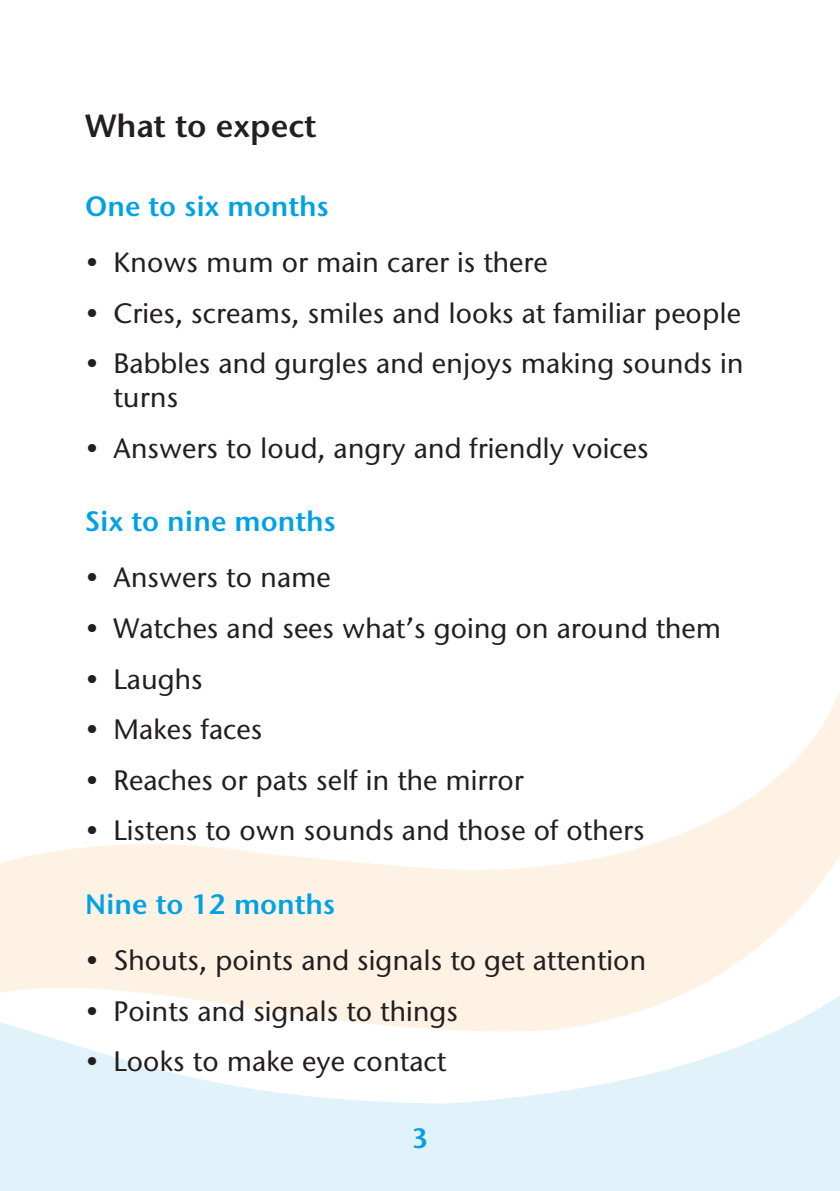
<style>
.page{position:relative;width:840px;height:1191px;background:#fff}
.page>*{position:absolute;margin:0;border:0;box-sizing:border-box;transform-origin:0 0}
.Sub-heading{font:600 32px "Stone Sans ITC Std";color:#231f20}
.t1{font:500 28px/33.6px "Stone Sans ITC Std";color:#231f20}
.bold_body{font:600 28px "Stone Sans ITC Std";color:#00a2e4}
</style>
<div class="page">
<div style="left:0;top:1169px;width:839px;height:22px;background:#e2f2fb"></div>
<svg style="left:0;top:694px;width:839px;height:475px"></svg>
<p class="Sub-heading" style="left:85px;top:106px;width:233px">What to expect</p>
<p class="bold_body" style="left:85px;top:188px;width:245px">One to six months</p>
<p class="t1" style="left:85px;top:245px;width:464px">• Knows mum or main carer is there</p>
<p class="t1" style="left:85px;top:296px;width:657px">• Cries, screams, smiles and looks at familiar people</p>
<p class="t1" style="left:113px;top:347px;width:631px;text-indent:-28px">• Babbles and gurgles and enjoys making sounds in turns</p>
<p class="t1" style="left:85px;top:431px;width:564px">• Answers to loud, angry and friendly voices</p>
<p class="bold_body" style="left:85px;top:503px;width:252px">Six to nine months</p>
<p class="t1" style="left:85px;top:560px;width:247px">• Answers to name</p>
<p class="t1" style="left:85px;top:611px;width:637px">• Watches and sees what’s going on around them</p>
<p class="t1" style="left:85px;top:662px;width:119px">• Laughs</p>
<p class="t1" style="left:85px;top:712px;width:179px">• Makes faces</p>
<p class="t1" style="left:85px;top:763px;width:440px">• Reaches or pats self in the mirror</p>
<p class="t1" style="left:85px;top:813px;width:560px">• Listens to own sounds and those of others</p>
<p class="bold_body" style="left:85px;top:886px;width:251px">Nine to 12 months</p>
<p class="t1" style="left:85px;top:943px;width:562px">• Shouts, points and signals to get attention</p>
<p class="t1" style="left:85px;top:994px;width:374px">• Points and signals to things</p>
<p class="t1" style="left:85px;top:1044px;width:362px">• Looks to make eye contact</p>
<p class="bold_body" style="left:411px;top:1120px;width:19px">3</p>
</div>
